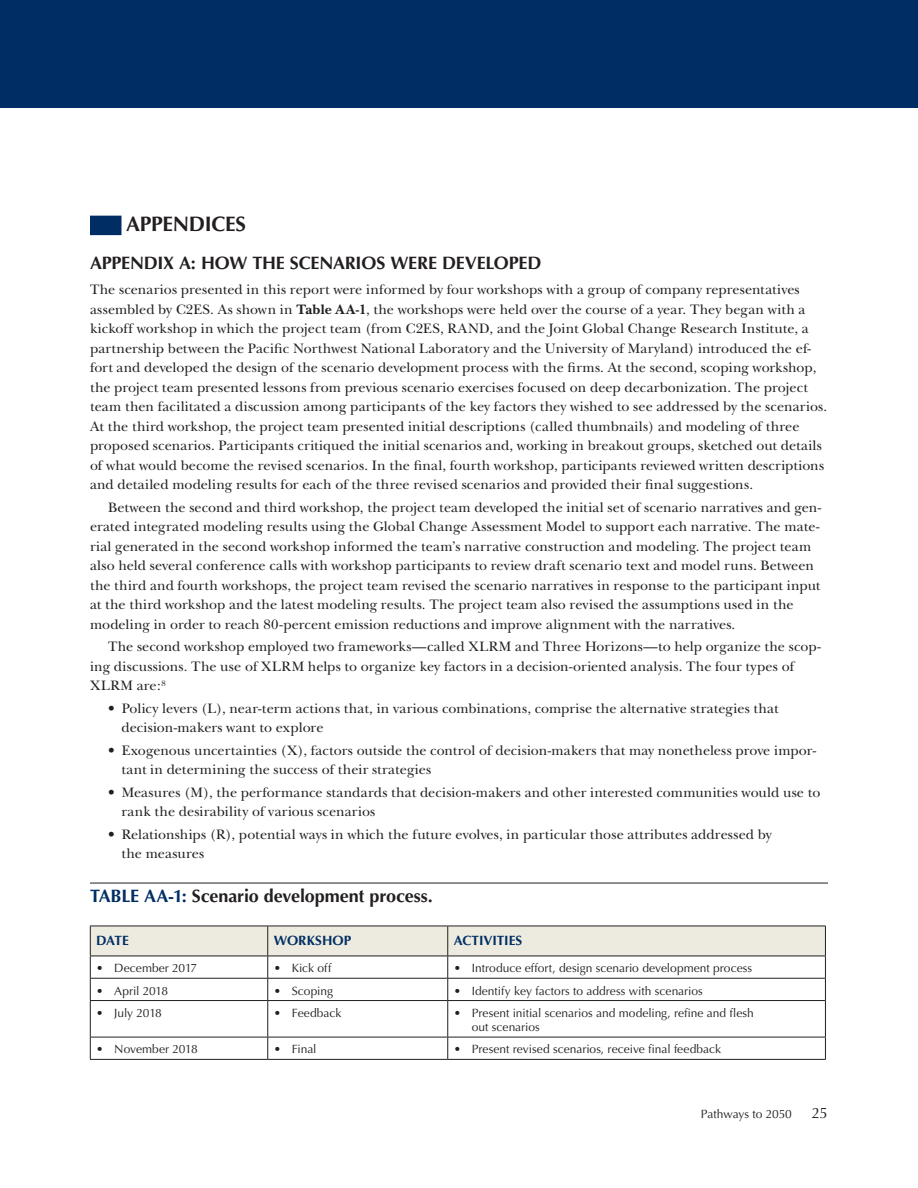
<style>
.page{position:relative;width:918px;height:1188px;background:#fff}
.page>*{position:absolute;margin:0;border:0;box-sizing:border-box;transform-origin:0 0}
.FCI_Header_Optima_Bo{font:700 21px "Optima LT Std";letter-spacing:-.015em;color:#231f20}
.FCI_Appendix_Subhead{font:700 18px "Optima LT Std";letter-spacing:-.01em;color:#231f20}
.FCI_Figure_Box_Table{font:700 18px "Optima LT Std";letter-spacing:-.005em;color:#231f20}
.t1{font:15px "Optima LT Std";color:#231f20}
.FCI_Body_Copy_1P{font:14.25px/19.5px "New Baskerville";letter-spacing:.005em;color:#231f20}
.FCI_Body_Copy{font:14.25px/19.5px "New Baskerville";letter-spacing:.005em;color:#231f20}
.FCI_Table_header{font:700 13.5px "Optima LT Std";color:#002e64}
.t2{font:12px/14.2px "Optima LT Std";color:#231f20}
.t3{font:12px "Optima LT Std";letter-spacing:-.025em;color:#231f20}
.t4{font:12px "Optima LT Std";letter-spacing:-.02em;color:#231f20}
.s1{font-weight:700}
.s2{color:#002e64}
</style>
<div class="page">
<div style="left:90px;top:216px;width:32px;height:19px;background:#002e64"></div>
<div style="left:0;top:0;width:918px;height:108px;background:#002e64"></div>
<hr style="left:267px;top:1001px;width:1px;height:36px;background:#231f20">
<hr style="left:447px;top:1001px;width:1px;height:36px;background:#231f20">
<svg style="left:267px;top:1038px;width:1px;height:21px"></svg>
<svg style="left:447px;top:1038px;width:1px;height:21px"></svg>
<svg style="left:90px;top:926px;width:736px;height:74px"></svg>
<hr style="left:90px;top:1000px;width:178px;height:1px;background:#231f20">
<hr style="left:90px;top:1001px;width:1px;height:36px;background:#231f20">
<hr style="left:268px;top:1000px;width:180px;height:1px;background:#231f20">
<hr style="left:448px;top:1000px;width:378px;height:1px;background:#231f20">
<hr style="left:825px;top:1001px;width:1px;height:36px;background:#231f20">
<hr style="left:90px;top:1037px;width:178px;height:1px;background:#231f20">
<svg style="left:90px;top:1037px;width:1px;height:22px"></svg>
<hr style="left:268px;top:1037px;width:180px;height:1px;background:#231f20">
<hr style="left:448px;top:1037px;width:378px;height:1px;background:#231f20">
<svg style="left:825px;top:1037px;width:1px;height:22px"></svg>
<hr style="left:90px;top:1059px;width:178px;height:1px;background:#231f20">
<hr style="left:268px;top:1059px;width:180px;height:1px;background:#231f20">
<hr style="left:448px;top:1059px;width:378px;height:1px;background:#231f20">
<hr style="left:90px;top:883px;width:738px;height:1px;background:#231f20">
<p class="FCI_Header_Optima_Bo" style="left:126px;top:212px;width:122px">APPENDICES</p>
<p class="FCI_Appendix_Subhead" style="left:90px;top:252px;width:453px">APPENDIX A: HOW THE SCENARIOS WERE DEVELOPED</p>
<p class="FCI_Body_Copy_1P" style="left:90px;top:280px;width:739px">The scenarios presented in this report were informed by four workshops with a group of company representatives assembled by C2ES. As shown in <span class="s1">Table AA-1</span>, the workshops were held over the course of a year. They began with a kickoff workshop in which the project team (from C2ES, RAND, and the Joint Global Change Research Institute, a partnership between the Pacific Northwest National Laboratory and the University of Maryland) introduced the ef&shy;fort and developed the design of the scenario development process with the firms. At the second, scoping workshop, the project team presented lessons from previous scenario exercises focused on deep decarbonization. The project team then facilitated a discussion among participants of the key factors they wished to see addressed by the scenarios.<br>At the third workshop, the project team presented initial descriptions (called thumbnails) and modeling of three proposed scenarios. Participants critiqued the initial scenarios and, working in breakout groups, sketched out details of what would become the revised scenarios. In the final, fourth workshop, participants reviewed written descriptions and detailed modeling results for each of the three revised scenarios and provided their final suggestions.</p>
<p class="FCI_Body_Copy" style="left:90px;top:498px;width:733px;text-indent:18px">Between the second and third workshop, the project team developed the initial set of scenario narratives and gen&shy;erated integrated modeling results using the Global Change Assessment Model to support each narrative. The mate&shy;rial generated in the second workshop informed the team’s narrative construction and modeling. The project team also held several conference calls with workshop participants to review draft scenario text and model runs. Between the third and fourth workshops, the project team revised the scenario narratives in response to the participant input at the third workshop and the latest modeling results. The project team also revised the assumptions used in the modeling in order to reach 80-percent emission reductions and improve alignment with the narratives.</p>
<p class="FCI_Body_Copy" style="left:90px;top:637px;width:732px;text-indent:18px">The second workshop employed two frameworks—called XLRM and Three Horizons—to help organize the scop&shy;ing discussions. The use of XLRM helps to organize key factors in a decision-oriented analysis. The four types of<br>XLRM are:<sup>8</sup></p>
<p class="FCI_Body_Copy_1P" style="left:122px;top:699px;width:659px;text-indent:-14px">• Policy levers (L), near-term actions that, in various combinations, comprise the alternative strategies that decision-makers want to explore</p>
<p class="FCI_Body_Copy_1P" style="left:122px;top:741px;width:696px;text-indent:-14px">• Exogenous uncertainties (X), factors outside the control of decision-makers that may nonetheless prove impor&shy;tant in determining the success of their strategies</p>
<p class="FCI_Body_Copy_1P" style="left:122px;top:783px;width:700px;text-indent:-14px">• Measures (M), the performance standards that decision-makers and other interested communities would use to rank the desirability of various scenarios</p>
<p class="FCI_Body_Copy_1P" style="left:122px;top:825px;width:652px;text-indent:-14px">• Relationships (R), potential ways in which the future evolves, in particular those attributes addressed by the measures</p>
<p class="FCI_Figure_Box_Table" style="left:90px;top:885px;width:344px"><span class="s2">TABLE AA-1:</span> Scenario development process.</p>
<p class="FCI_Table_header" style="left:96px;top:933px;width:34px">DATE</p>
<p class="FCI_Table_header" style="left:274px;top:933px;width:79px">WORKSHOP</p>
<p class="FCI_Table_header" style="left:454px;top:933px;width:70px">ACTIVITIES</p>
<p class="t2" style="left:96px;top:961px;width:103px">• December 2017</p>
<p class="t2" style="left:274px;top:961px;width:59px">• Kick off</p>
<p class="t2" style="left:454px;top:961px;width:300px">• Introduce effort, design scenario development process</p>
<p class="t3" style="left:96px;top:984px;width:73px">• April 2018</p>
<p class="t2" style="left:274px;top:984px;width:61px">• Scoping</p>
<p class="t2" style="left:454px;top:984px;width:251px">• Identify key factors to address with scenarios</p>
<p class="t4" style="left:96px;top:1006px;width:67px">• July 2018</p>
<p class="t2" style="left:274px;top:1006px;width:69px">• Feedback</p>
<p class="t2" style="left:472px;top:1006px;width:284px;text-indent:-18px">• Present initial scenarios and modeling, refine and flesh out scenarios</p>
<p class="t2" style="left:96px;top:1042px;width:103px">• November 2018</p>
<p class="t2" style="left:274px;top:1042px;width:44px">• Final</p>
<p class="t2" style="left:454px;top:1042px;width:269px">• Present revised scenarios, receive final feedback</p>
<p class="t2" style="left:701px;top:1107px;width:93px">Pathways to 2050</p>
<p class="t1" style="left:812px;top:1104px;width:18px">25</p>
</div>
